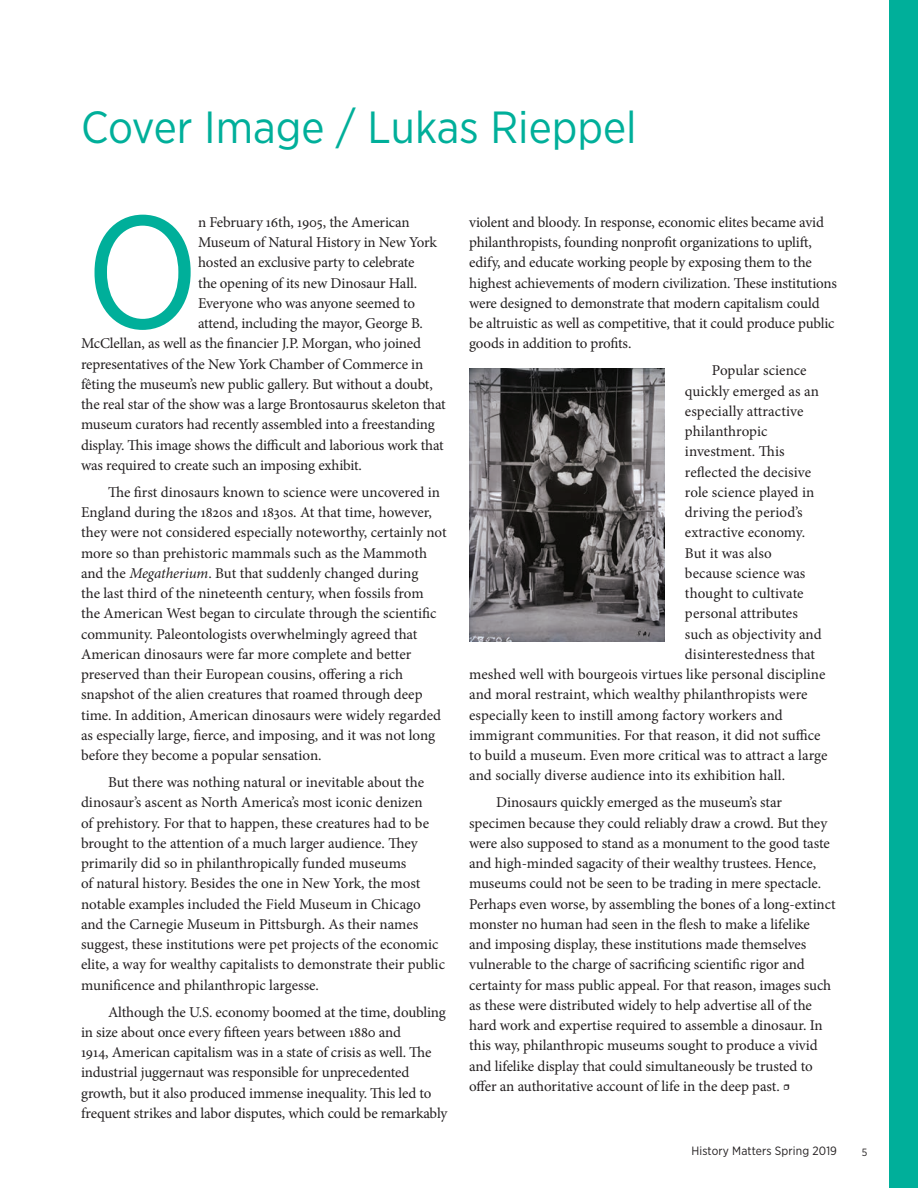
<style>
.page{position:relative;width:918px;height:1188px;background:#fff}
.page>*{position:absolute;margin:0;border:0;box-sizing:border-box;transform-origin:0 0}
.Body_Text_First_Para{font:159.6px "Gotham Narrow";color:#00af9a}
.Head_1{font:45px "Gotham Narrow";color:#00af9a}
.Body_text{font:15px/20.2px "Minion Pro";letter-spacing:-.005em;color:#231f20}
.Body_Text_First_Para-2{font:15px "Minion Pro";letter-spacing:-.015em;color:#231f20}
.t1{font:12px "Gotham Narrow";letter-spacing:.01em;color:#231f20}
.t2{font:10.5px "Gotham Narrow";color:#231f20}
.s1{font-style:italic}
</style>
<div class="page">
<div style="left:890px;top:0;width:28px;height:1188px;background:#00af9a"></div>
<img style="left:469px;top:369px;width:196px;height:273px">
<p class="Head_1" style="left:81px;top:99px;width:557px">Cover Image / Lukas Rieppel</p>
<p class="Body_Text_First_Para" style="left:85px;top:173px;width:116px">O</p>
<p class="Body_Text_First_Para-2" style="left:198px;top:212px;width:213px">n February 16th, 1905, the American</p>
<p class="Body_Text_First_Para-2" style="left:198px;top:232px;width:240px">Museum of Natural History in New York</p>
<p class="Body_Text_First_Para-2" style="left:198px;top:253px;width:218px">hosted an exclusive party to celebrate</p>
<p class="Body_Text_First_Para-2" style="left:198px;top:273px;width:220px">the opening of its new Dinosaur Hall.</p>
<p class="Body_Text_First_Para-2" style="left:198px;top:293px;width:218px">Everyone who was anyone seemed to</p>
<p class="Body_Text_First_Para-2" style="left:198px;top:313px;width:226px">attend, including the mayor, George B.</p>
<p class="Body_Text_First_Para-2" style="left:81px;top:334px;width:342px">McClellan, as well as the financier J.P. Morgan, who joined</p>
<p class="Body_Text_First_Para-2" style="left:81px;top:354px;width:344px">representatives of the New York Chamber of Commerce in</p>
<p class="Body_Text_First_Para-2" style="left:81px;top:374px;width:353px">fêting the museum’s new public gallery. But without a doubt,</p>
<p class="Body_Text_First_Para-2" style="left:81px;top:394px;width:366px">the real star of the show was a large Brontosaurus skeleton that</p>
<p class="Body_Text_First_Para-2" style="left:81px;top:415px;width:355px">museum curators had recently assembled into a freestanding</p>
<p class="Body_Text_First_Para-2" style="left:81px;top:435px;width:364px">display. This image shows the difficult and laborious work that</p>
<p class="Body_Text_First_Para-2" style="left:81px;top:455px;width:282px">was required to create such an imposing exhibit.</p>
<p class="Body_text" style="left:81px;top:482px;width:367px;text-indent:27px">The first dinosaurs known to science were uncovered in England during the 1820s and 1830s. At that time, however, they were not considered especially noteworthy, certainly not more so than prehistoric mammals such as the Mammoth and the <span class="s1">Megatherium</span>. But that suddenly changed during<br>the last third of the nineteenth century, when fossils from<br>the American West began to circulate through the scientific community. Paleontologists overwhelmingly agreed that American dinosaurs were far more complete and better preserved than their European cousins, offering a rich snapshot of the alien creatures that roamed through deep time. In addition, American dinosaurs were widely regarded as especially large, fierce, and imposing, and it was not long before they become a popular sensation.</p>
<p class="Body_text" style="left:81px;top:772px;width:365px;text-indent:27px">But there was nothing natural or inevitable about the dinosaur’s ascent as North America’s most iconic denizen<br>of prehistory. For that to happen, these creatures had to be brought to the attention of a much larger audience. They primarily did so in philanthropically funded museums<br>of natural history. Besides the one in New York, the most notable examples included the Field Museum in Chicago and the Carnegie Museum in Pittsburgh. As their names suggest, these institutions were pet projects of the economic elite, a way for wealthy capitalists to demonstrate their public munificence and philanthropic largesse.</p>
<p class="Body_text" style="left:81px;top:1002px;width:368px;text-indent:27px">Although the U.S. economy boomed at the time, doubling in size about once every fifteen years between 1880 and<br>1914, American capitalism was in a state of crisis as well. The industrial juggernaut was responsible for unprecedented growth, but it also produced immense inequality. This led to frequent strikes and labor disputes, which could be remarkably</p>
<p class="Body_text" style="left:469px;top:212px;width:369px">violent and bloody. In response, economic elites became avid philanthropists, founding nonprofit organizations to uplift, edify, and educate working people by exposing them to the highest achievements of modern civilization. These institutions were designed to demonstrate that modern capitalism could be altruistic as well as competitive, that it could produce public goods in addition to profits.</p>
<p class="Body_text" style="left:712px;top:361px;width:96px">Popular science</p>
<p class="Body_text" style="left:685px;top:381px;width:136px">quickly emerged as an</p>
<p class="Body_text" style="left:685px;top:401px;width:120px">especially attractive</p>
<p class="Body_text" style="left:685px;top:421px;width:84px">philanthropic</p>
<p class="Body_text" style="left:685px;top:442px;width:101px">investment. This</p>
<p class="Body_text" style="left:685px;top:462px;width:128px">reflected the decisive</p>
<p class="Body_text" style="left:685px;top:482px;width:131px">role science played in</p>
<p class="Body_text" style="left:685px;top:502px;width:119px">driving the period’s</p>
<p class="Body_text" style="left:685px;top:523px;width:122px">extractive economy.</p>
<p class="Body_text" style="left:685px;top:543px;width:88px">But it was also</p>
<p class="Body_text" style="left:685px;top:563px;width:122px">because science was</p>
<p class="Body_text" style="left:685px;top:583px;width:120px">thought to cultivate</p>
<p class="Body_text" style="left:685px;top:604px;width:114px">personal attributes</p>
<p class="Body_text" style="left:685px;top:624px;width:138px">such as objectivity and</p>
<p class="Body_text" style="left:685px;top:644px;width:132px">disinterestedness that</p>
<p class="Body_text" style="left:469px;top:664px;width:358px">meshed well with bourgeois virtues like personal discipline</p>
<p class="Body_text" style="left:469px;top:685px;width:340px">and moral restraint, which wealthy philanthropists were</p>
<p class="Body_text" style="left:469px;top:705px;width:315px">especially keen to instill among factory workers and</p>
<p class="Body_text" style="left:469px;top:725px;width:353px">immigrant communities. For that reason, it did not suffice</p>
<p class="Body_text" style="left:469px;top:745px;width:360px">to build a museum. Even more critical was to attract a large</p>
<p class="Body_text" style="left:469px;top:766px;width:317px">and socially diverse audience into its exhibition hall.</p>
<p class="Body_text" style="left:469px;top:793px;width:368px;text-indent:27px">Dinosaurs quickly emerged as the museum’s star specimen because they could reliably draw a crowd. But they were also supposed to stand as a monument to the good taste and high-minded sagacity of their wealthy trustees. Hence, museums could not be seen to be trading in mere spectacle.<br>Perhaps even worse, by assembling the bones of a long-extinct monster no human had seen in the flesh to make a lifelike and imposing display, these institutions made themselves vulnerable to the charge of sacrificing scientific rigor and certainty for mass public appeal. For that reason, images such as these were distributed widely to help advertise all of the hard work and expertise required to assemble a dinosaur. In this way, philanthropic museums sought to produce a vivid and lifelike display that could simultaneously be trusted to offer an authoritative account of life in the deep past. •</p>
<p class="t1" style="left:691px;top:1144px;width:147px">History Matters Spring 2019</p>
<p class="t2" style="left:862px;top:1146px;width:7px">5</p>
</div>
